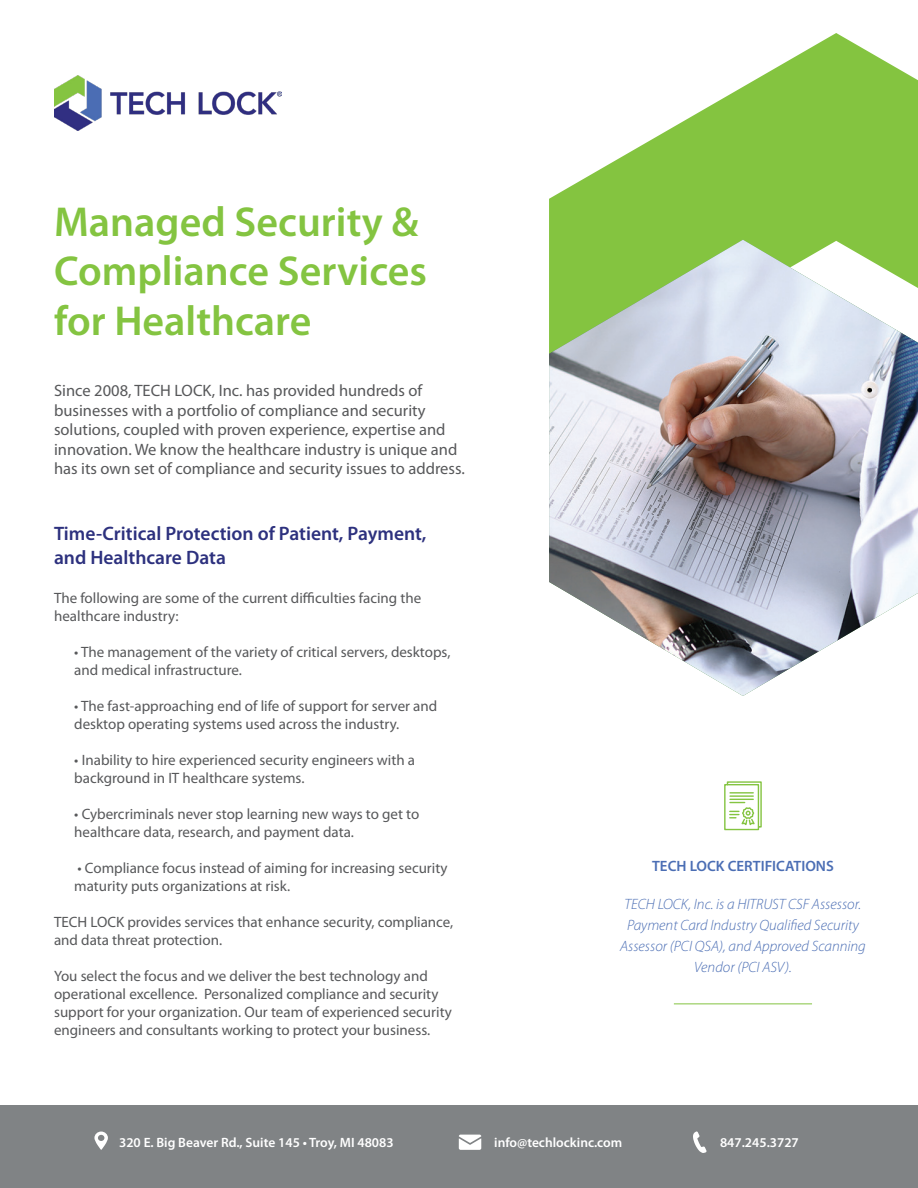
<style>
.page{position:relative;width:918px;height:1188px;background:#fff}
.page>*{position:absolute;margin:0;border:0;box-sizing:border-box;transform-origin:0 0}
.t1{font:600 42px/49.5px "Myriad Pro";color:#84c441}
.t2{font:600 19.5px/24px "Myriad Pro";color:#2d317e}
.t3{font:16.5px/19.5px "Myriad Pro";color:#57585a}
.t4{font:15px/18px "Myriad Pro";color:#57585a}
.t5{font:italic 300 15px/21px "Myriad Pro";color:#4b6eb4;text-align:center}
.t6{font:600 15px "Myriad Pro";color:#4b6eb4}
.t7{font:600 13.5px "Myriad Pro";color:#fff}
</style>
<div class="page">
<div style="left:0;top:1106px;width:918px;height:82px;background:#808385"></div>
<svg style="left:94px;top:1132px;width:14px;height:18px"></svg>
<svg style="left:459px;top:1135px;width:22px;height:15px"></svg>
<svg style="left:693px;top:1131px;width:14px;height:22px"></svg>
<svg style="left:549px;top:33px;width:369px;height:207px;fill:#84c440"></svg>
<img style="left:549px;top:240px;width:369px;height:456px">
<hr style="left:674px;top:1004px;width:138px;height:1px;background:#84c441">
<svg style="left:724px;top:781px;width:38px;height:50px"></svg>
<img style="left:54px;top:76px;width:228px;height:55px">
<p class="t1" style="left:54px;top:198px;width:366px">Managed Security &amp;</p>
<p class="t1" style="left:54px;top:247px;width:374px">Compliance Services for Healthcare</p>
<p class="t3" style="left:54px;top:381px;width:412px">Since 2008, TECH LOCK, Inc. has provided hundreds of businesses with a portfolio of compliance and security solutions, coupled with proven experience, expertise and innovation. We know the healthcare industry is unique and has its own set of compliance and security issues to address.</p>
<p class="t2" style="left:54px;top:522px;width:374px">Time-Critical Protection of Patient, Payment, and Healthcare Data</p>
<p class="t4" style="left:54px;top:589px;width:369px">The following are some of the current difficulties facing the healthcare industry:</p>
<p class="t4" style="left:74px;top:643px;width:378px">• The management of the variety of critical servers, desktops, and medical infrastructure.</p>
<p class="t4" style="left:74px;top:697px;width:365px">• The fast-approaching end of life of support for server and desktop operating systems used across the industry.</p>
<p class="t4" style="left:74px;top:751px;width:342px">• Inability to hire experienced security engineers with a background in IT healthcare systems.</p>
<p class="t4" style="left:74px;top:805px;width:347px">• Cybercriminals never stop learning new ways to get to healthcare data, research, and payment data.</p>
<p class="t4" style="left:74px;top:859px;width:375px">• Compliance focus instead of aiming for increasing security maturity puts organizations at risk.</p>
<p class="t4" style="left:54px;top:913px;width:401px">TECH LOCK provides services that enhance security, compliance, and data threat protection.</p>
<p class="t4" style="left:54px;top:967px;width:399px">You select the focus and we deliver the best technology and operational excellence. Personalized compliance and security support for your organization. Our team of experienced security engineers and consultants working to protect your business.</p>
<p class="t6" style="left:652px;top:858px;width:183px">TECH LOCK CERTIFICATIONS</p>
<p class="t5" style="left:620px;top:894px;width:247px">TECH LOCK, Inc. is a HITRUST CSF Assessor.<br>Payment Card Industry Qualified Security Assessor (PCI QSA), and Approved Scanning Vendor (PCI ASV).</p>
<p class="t7" style="left:119px;top:1135px;width:276px">320 E. Big Beaver Rd., Suite 145 • Troy, MI 48083</p>
<p class="t7" style="left:494px;top:1135px;width:130px">info@techlockinc.com</p>
<p class="t7" style="left:720px;top:1135px;width:80px">847.245.3727</p>
</div>
